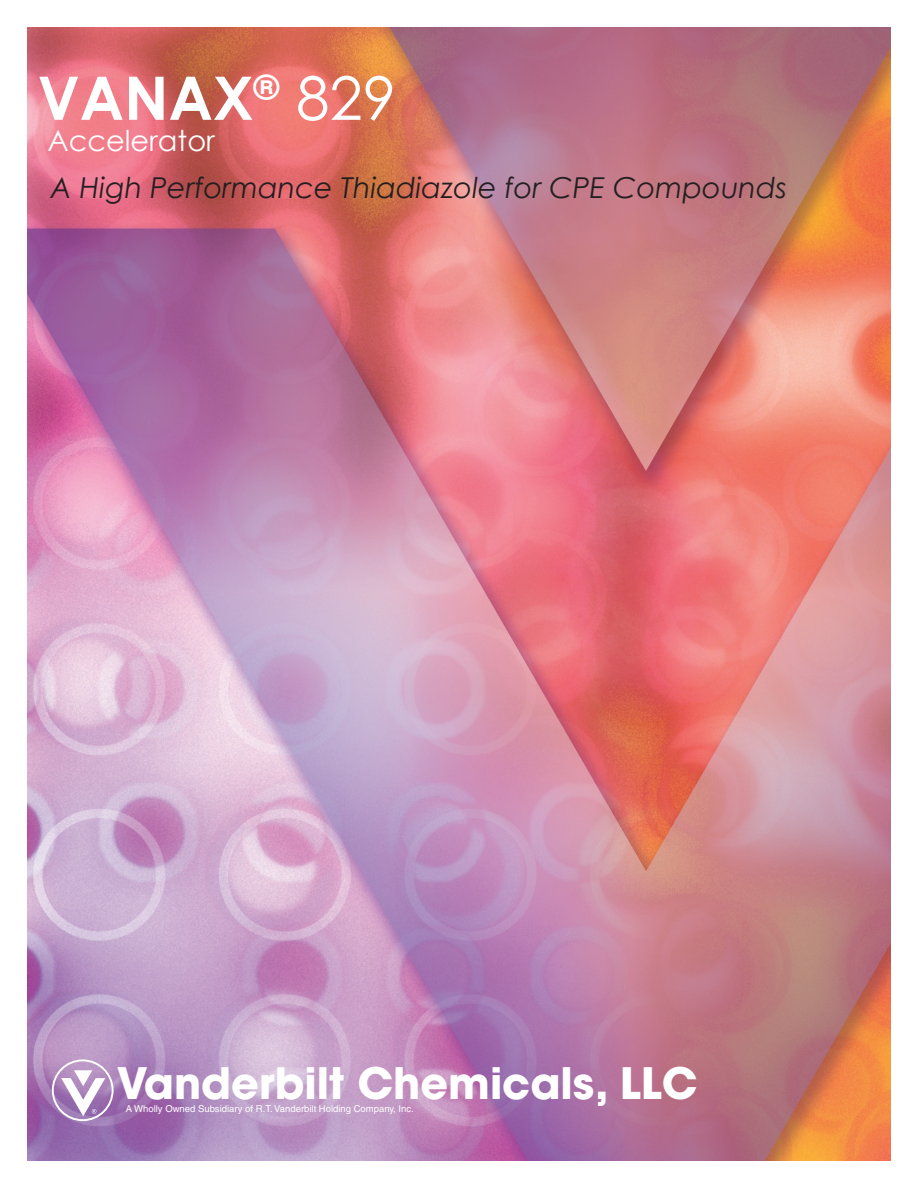
<style>
.page{position:relative;width:918px;height:1188px;background:#fff}
.page>*{position:absolute;margin:0;border:0;box-sizing:border-box;transform-origin:0 0}
.t1{font:700 60px "Century Gothic";color:#fff}
.t2{font:700 43.05px "Avant Garde";color:#fff}
.t3{font:italic 28.8px "Century Gothic";color:#231f20}
.t4{font:28.8px "Century Gothic";color:#fff}
.t5{font:9.45px "Helvetica";color:#fff}
.s1{font-weight:400}
</style>
<div class="page">
<img style="left:27px;top:27px;width:864px;height:1134px">
<svg style="left:52px;top:1059px;width:62px;height:62px"></svg>
<h1 class="t1" style="left:38px;top:53px;width:360px">VANAX<sup>®</sup> <span class="s1">829</span></h1>
<h3 class="t4" style="left:47px;top:120px;width:169px">Accelerator</h3>
<h3 class="t3" style="left:51px;top:167px;width:738px">A High Performance Thiadiazole for CPE Compounds</h3>
<h2 class="t2" style="left:117px;top:1055px;width:582px">Vanderbilt Chemicals, LLC</h2>
<p class="t5" style="left:126px;top:1103px;width:290px">A Wholly Owned Subsidiary of R.T. Vanderbilt Holding Company, Inc.</p>
</div>
